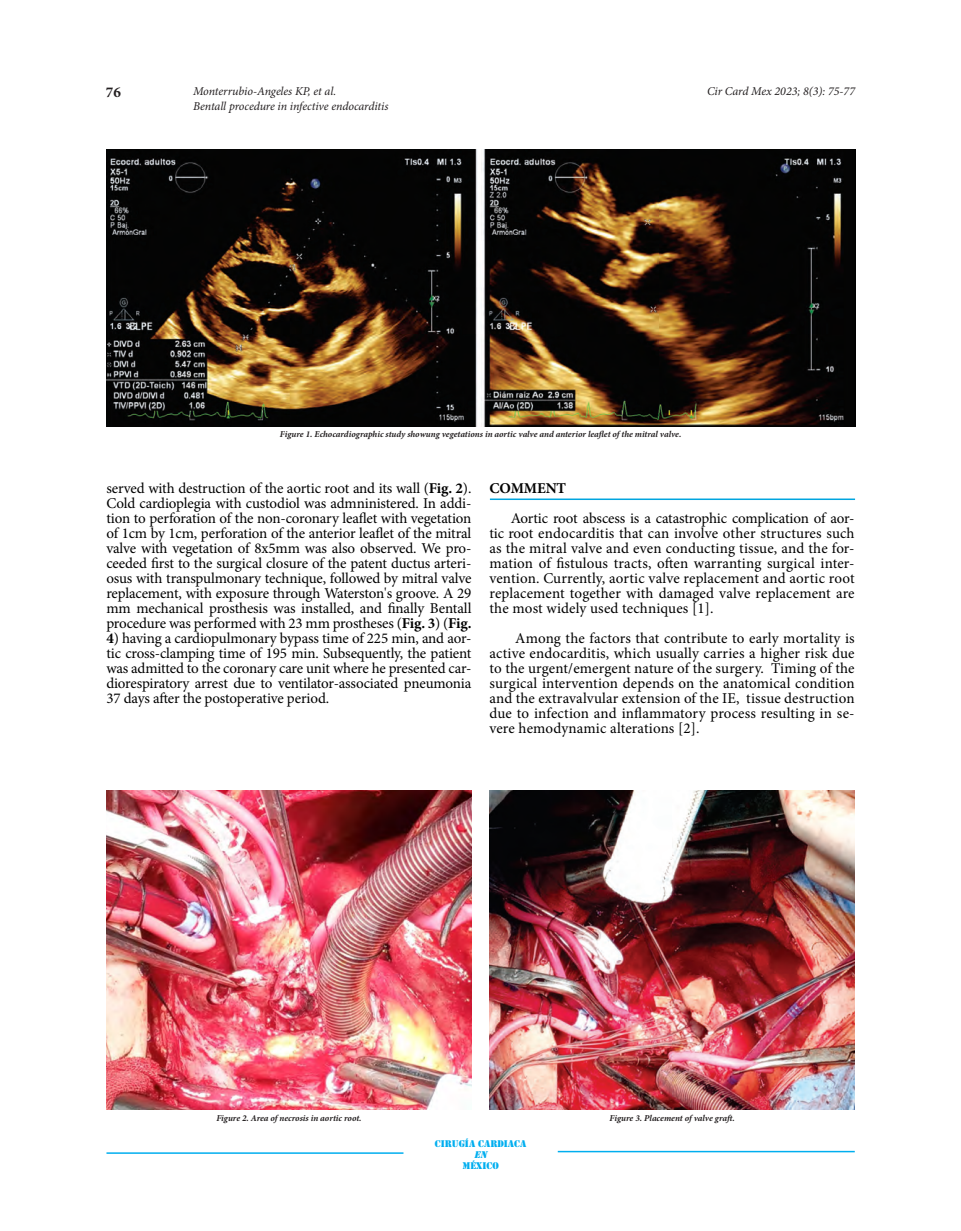
<style>
.page{position:relative;width:961px;height:1231px;background:#fff}
.page>*{position:absolute;margin:0;border:0;box-sizing:border-box;transform-origin:0 0}
.t1{font:15px/15px "Minion Pro";color:#000;text-align:justify}
.t2{font:700 15px "Minion Pro";letter-spacing:-.01em;color:#000}
.t3{font:700 15px "Minion Pro";color:#231f20}
.t4{font:italic 12px/15px "Minion Pro";letter-spacing:-.01em;color:#231f20}
.t5{font:italic 700 9px "Minion Pro";letter-spacing:-.005em;color:#231f20}
.t6{font:9px "Stencil Std";color:#00aeef}
.t7{font:italic 9px "Stencil Std";color:#00aeef}
.s1{font-weight:700}
</style>
<div class="page">
<hr style="left:106px;top:1152px;width:297px;height:1px;background:#00aeef">
<hr style="left:557px;top:1150px;width:297px;height:2px;background:#00aeef">
<hr style="left:490px;top:498px;width:365px;height:2px;background:#00a5df">
<img style="left:106px;top:150px;width:749px;height:277px">
<img style="left:106px;top:791px;width:365px;height:318px">
<img style="left:489px;top:791px;width:365px;height:318px">
<p class="t3" style="left:106px;top:81px;width:16px">76</p>
<p class="t4" style="left:193px;top:83px;width:197px">Monterrubio-Angeles KP, et al.<br>Bentall procedure in infective endocarditis</p>
<p class="t4" style="left:707px;top:83px;width:149px">Cir Card Mex 2023; 8(3): 75-77</p>
<p class="t5" style="left:280px;top:427px;width:403px">Figure 1. Echocardiographic study showung vegetations in aortic valve and anterior leaflet of the mitral valve.</p>
<p class="t1" style="left:106px;top:481px;width:366px">served with destruction of the aortic root and its wall (<span class="s1">Fig. 2</span>).<br>Cold cardioplegia with custodiol was admninistered. In addi&shy;tion to perforation of the non-coronary leaflet with vegetation of 1cm by 1cm, perforation of the anterior leaflet of the mitral valve with vegetation of 8x5mm was also observed. We pro&shy;ceeded first to the surgical closure of the patent ductus arteri&shy;osus with transpulmonary technique, followed by mitral valve replacement, with exposure through Waterston's groove. A 29 mm mechanical prosthesis was installed, and finally Bentall procedure was performed with 23 mm prostheses (<span class="s1">Fig. 3</span>) (<span class="s1">Fig.</span></p>
<p class="t1" style="left:106px;top:631px;width:366px"><span class="s1">4</span>) having a cardiopulmonary bypass time of 225 min, and aor&shy;tic cross-clamping time of 195 min. Subsequently, the patient was admitted to the coronary care unit where he presented car&shy;diorespiratory arrest due to ventilator-associated pneumonia 37 days after the postoperative period.</p>
<p class="t2" style="left:489px;top:478px;width:78px">COMMENT</p>
<p class="t1" style="left:489px;top:511px;width:366px;text-indent:21px">Aortic root abscess is a catastrophic complication of aor&shy;tic root endocarditis that can involve other structures such as the mitral valve and even conducting tissue, and the for&shy;mation of fistulous tracts, often warranting surgical inter&shy;vention. Currently, aortic valve replacement and aortic root replacement together with damaged valve replacement are the most widely used techniques [1].</p>
<p class="t1" style="left:489px;top:631px;width:367px;text-indent:26px">Among the factors that contribute to early mortality is active endocarditis, which usually carries a higher risk due to the urgent/emergent nature of the surgery. Timing of the surgical intervention depends on the anatomical condition and the extravalvular extension of the IE, tissue destruction due to infection and inflammatory process resulting in se&shy;vere hemodynamic alterations [2].</p>
<p class="t5" style="left:216px;top:1111px;width:147px">Figure 2. Area of necrosis in aortic root.</p>
<p class="t5" style="left:609px;top:1111px;width:127px">Figure 3. Placement of valve graft.</p>
<p class="t6" style="left:435px;top:1137px;width:93px">CIRUGÍA CARDIACA</p>
<p class="t7" style="left:474px;top:1148px;width:17px">EN</p>
<p class="t6" style="left:462px;top:1159px;width:38px">MÉXICO</p>
</div>
